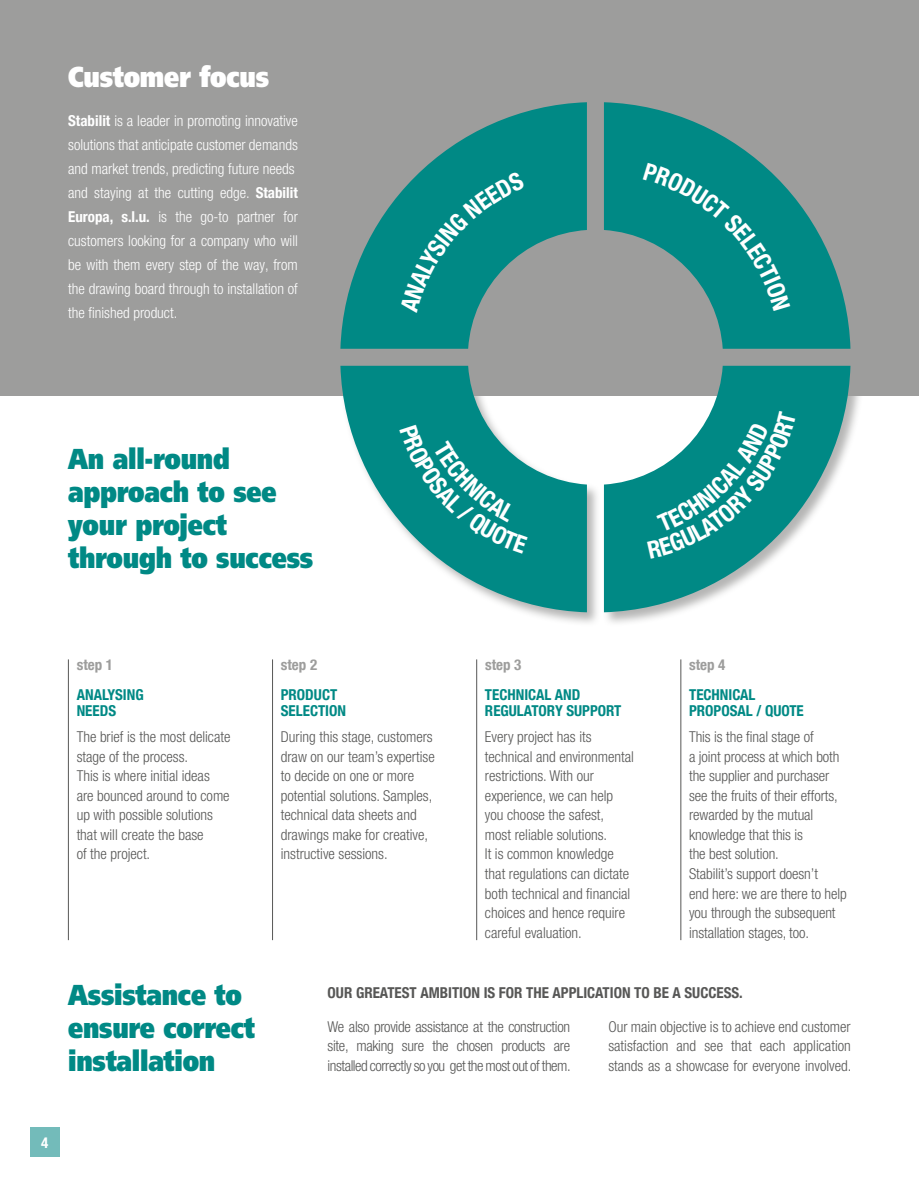
<style>
.page{position:relative;width:919px;height:1187px;background:#fff}
.page>*{position:absolute;margin:0;border:0;box-sizing:border-box;transform-origin:0 0}
.t1{font:900 28.8px/33px "Frutiger";letter-spacing:-.01em;color:#008985;scale:.83 1}
.t2{font:900 28.8px "Frutiger";letter-spacing:-.01em;color:#fff;scale:.83 1}
.t3{font:300 condensed 15px/19.5px "Helvetica Neue LT Com";color:#575756}
.t4{font:300 condensed 15px/24px "Helvetica Neue LT Com";color:#fff}
.t5{font:700 condensed 15px/16.5px "Helvetica Neue LT Com";color:#008985}
.t6{font:700 condensed 15px "Helvetica Neue LT Com";color:#575756}
.t7{font:700 condensed 15px "Helvetica Neue LT Com";color:#9d9d9c}
.t8{font:700 condensed 15px "Helvetica Neue LT Com";color:#fff}
.s1{font-weight:700}
</style>
<div class="page">
<div style="left:0;top:0;width:919px;height:396px;background:#9d9d9c"></div>
<div style="left:339px;top:101px;width:525px;height:525px;background:#9d9d9c;opacity:.75"></div>
<svg style="left:340px;top:102px;width:247px;height:247px"></svg>
<svg style="left:604px;top:102px;width:246px;height:247px"></svg>
<svg style="left:340px;top:366px;width:247px;height:246px"></svg>
<svg style="left:604px;top:366px;width:246px;height:246px"></svg>
<div style="left:30px;top:1127px;width:30px;height:30px;background:#73bbba"></div>
<hr style="left:68px;top:659px;width:1px;height:281px;background:#575756">
<hr style="left:272px;top:659px;width:1px;height:281px;background:#575756">
<hr style="left:476px;top:659px;width:1px;height:281px;background:#575756">
<hr style="left:680px;top:659px;width:1px;height:281px;background:#575756">
<svg style="left:400px;top:171px;width:125px;height:142px;background:#128b87"></svg>
<svg style="left:643px;top:163px;width:147px;height:148px"></svg>
<svg style="left:647px;top:410px;width:149px;height:148px;background:#269996"></svg>
<svg style="left:399px;top:424px;width:129px;height:129px;background:#16928f"></svg>
<h1 class="t2" style="left:68px;top:59px;width:244px">Customer focus</h1>
<p class="t4" style="left:68px;top:108px;width:231px"><span class="s1">Stabilit</span> is a leader in promoting innovative solutions that anticipate customer demands and market trends, predicting future needs and staying at the cutting edge. <span class="s1">Stabilit Europa, s.l.u.</span> is the go-to partner for customers looking for a company who will be with them every step of the way, from the drawing board through to installation of the finished product.</p>
<h1 class="t1" style="left:68px;top:442px;width:297px">An all-round approach to see your project through to success</h1>
<p class="t7" style="left:77px;top:656px;width:38px">step 1</p>
<p class="t7" style="left:281px;top:656px;width:38px">step 2</p>
<p class="t7" style="left:485px;top:656px;width:38px">step 3</p>
<p class="t7" style="left:689px;top:656px;width:38px">step 4</p>
<p class="t5" style="left:281px;top:686px;width:67px">PRODUCT<br>SELECTION</p>
<p class="t5" style="left:485px;top:686px;width:138px">TECHNICAL AND<br>REGULATORY SUPPORT</p>
<p class="t5" style="left:689px;top:686px;width:116px">TECHNICAL<br>PROPOSAL / QUOTE</p>
<p class="t3" style="left:77px;top:727px;width:155px">The brief is the most delicate stage of the process.<br>This is where initial ideas are bounced around to come up with possible solutions that will create the base<br>of the project.</p>
<p class="t3" style="left:281px;top:727px;width:155px">During this stage, customers draw on our team’s expertise to decide on one or more potential solutions. Samples, technical data sheets and drawings make for creative, instructive sessions.</p>
<p class="t3" style="left:485px;top:727px;width:151px">Every project has its technical and environmental restrictions. With our experience, we can help you choose the safest,<br>most reliable solutions.<br>It is common knowledge that regulations can dictate both technical and financial choices and hence require careful evaluation.</p>
<p class="t3" style="left:689px;top:727px;width:159px">This is the final stage of<br>a joint process at which both the supplier and purchaser see the fruits of their efforts, rewarded by the mutual knowledge that this is<br>the best solution.<br>Stabilit’s support doesn’t<br>end here: we are there to help you through the subsequent installation stages, too.</p>
<p class="t5" style="left:77px;top:686px;width:68px">ANALYSING<br>NEEDS</p>
<h1 class="t1" style="left:68px;top:978px;width:226px">Assistance to ensure correct installation</h1>
<p class="t6" style="left:328px;top:983px;width:417px">OUR GREATEST AMBITION IS FOR THE APPLICATION TO BE A SUCCESS.</p>
<p class="t3" style="left:328px;top:1016px;width:244px;text-align:justify">We also provide assistance at the construction site, making sure the chosen products are installed correctly so you get the most out of them.</p>
<p class="t3" style="left:608px;top:1016px;width:244px;text-align:justify">Our main objective is to achieve end customer satisfaction and see that each application stands as a showcase for everyone involved.</p>
<p class="t8" style="left:41px;top:1133px;width:9px">4</p>
</div>
